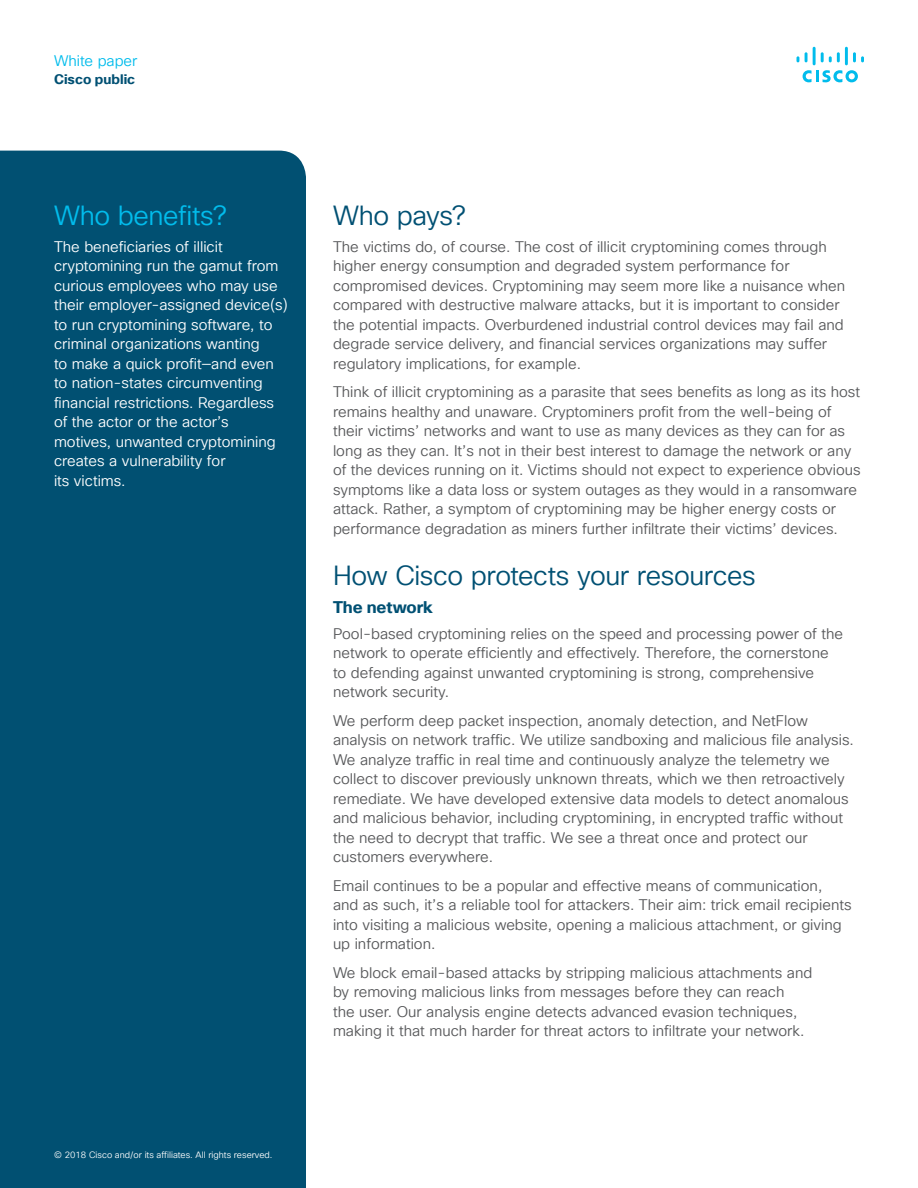
<style>
.page{position:relative;width:918px;height:1188px;background:#fff}
.page>*{position:absolute;margin:0;border:0;box-sizing:border-box;transform-origin:0 0}
.Subhead2_Indigo{font:27px "Cisco Sans TT Light";letter-spacing:-.015em;color:#005073}
.Subhead2_Blue{font:27px "Cisco Sans TT Light";letter-spacing:-.015em;color:#01bcec}
.Subhead3_Indigo{font:700 16.5px "Cisco Sans TT";letter-spacing:-.005em;color:#005073}
.Body{font:15px/19.5px "Cisco Sans TT Light";color:#57585a}
.Body_White{font:15px/19.5px "Cisco Sans TT Light";color:#fff}
.t1{font:15px "Cisco Sans TT Light";color:#01bcec}
.t2{font:700 13.5px "Cisco Sans TT";color:#005073}
.t3{font:9px "Cisco Sans TT Light";color:#fff}
</style>
<div class="page">
<svg style="left:803px;top:70px;width:55px;height:12px"></svg>
<svg style="left:797px;top:56px;width:2px;height:6px"></svg>
<svg style="left:805px;top:52px;width:3px;height:10px"></svg>
<hr style="left:813px;top:47px;width:3px;height:18px;background:#01bcec">
<svg style="left:821px;top:52px;width:19px;height:10px"></svg>
<hr style="left:845px;top:47px;width:3px;height:18px;background:#01bcec">
<svg style="left:853px;top:52px;width:11px;height:10px"></svg>
<div style="left:0;top:151px;width:306px;height:1037px;background:#015072"></div>
<p class="t1" style="left:54px;top:51px;width:85px">White paper</p>
<p class="t2" style="left:54px;top:70px;width:83px">Cisco public</p>
<p class="Subhead2_Blue" style="left:54px;top:198px;width:175px">Who benefits?</p>
<p class="Body_White" style="left:54px;top:237px;width:235px">The beneficiaries of illicit cryptomining run the gamut from curious employees who may use their employer-assigned device(s) to run cryptomining software, to criminal organizations wanting<br>to make a quick profit—and even to nation-states circumventing financial restrictions. Regardless of the actor or the actor’s motives, unwanted cryptomining creates a vulnerability for<br>its victims.</p>
<p class="t3" style="left:54px;top:1149px;width:220px">© 2018 Cisco and/or its affiliates. All rights reserved.</p>
<p class="Subhead2_Indigo" style="left:333px;top:198px;width:135px">Who pays?</p>
<p class="Body" style="left:333px;top:237px;width:514px">The victims do, of course. The cost of illicit cryptomining comes through higher energy consumption and degraded system performance for compromised devices. Cryptomining may seem more like a nuisance when compared with destructive malware attacks, but it is important to consider the potential impacts. Overburdened industrial control devices may fail and degrade service delivery, and financial services organizations may suffer regulatory implications, for example.</p>
<p class="Body" style="left:333px;top:383px;width:529px">Think of illicit cryptomining as a parasite that sees benefits as long as its host remains healthy and unaware. Cryptominers profit from the well-being of their victims’ networks and want to use as many devices as they can for as long as they can. It’s not in their best interest to damage the network or any of the devices running on it. Victims should not expect to experience obvious symptoms like a data loss or system outages as they would in a ransomware attack. Rather, a symptom of cryptomining may be higher energy costs or performance degradation as miners further infiltrate their victims’ devices.</p>
<p class="Subhead2_Indigo" style="left:333px;top:558px;width:424px">How Cisco protects your resources</p>
<p class="Subhead3_Indigo" style="left:333px;top:596px;width:101px">The network</p>
<p class="Body" style="left:333px;top:624px;width:512px">Pool-based cryptomining relies on the speed and processing power of the network to operate efficiently and effectively. Therefore, the cornerstone to defending against unwanted cryptomining is strong, comprehensive network security.</p>
<p class="Body" style="left:333px;top:711px;width:522px">We perform deep packet inspection, anomaly detection, and NetFlow analysis on network traffic. We utilize sandboxing and malicious file analysis.<br>We analyze traffic in real time and continuously analyze the telemetry we collect to discover previously unknown threats, which we then retroactively remediate. We have developed extensive data models to detect anomalous and malicious behavior, including cryptomining, in encrypted traffic without the need to decrypt that traffic. We see a threat once and protect our customers everywhere.</p>
<p class="Body" style="left:333px;top:876px;width:520px">Email continues to be a popular and effective means of communication,<br>and as such, it’s a reliable tool for attackers. Their aim: trick email recipients into visiting a malicious website, opening a malicious attachment, or giving up information.</p>
<p class="Body" style="left:333px;top:963px;width:481px">We block email-based attacks by stripping malicious attachments and by removing malicious links from messages before they can reach<br>the user. Our analysis engine detects advanced evasion techniques, making it that much harder for threat actors to infiltrate your network.</p>
</div>
